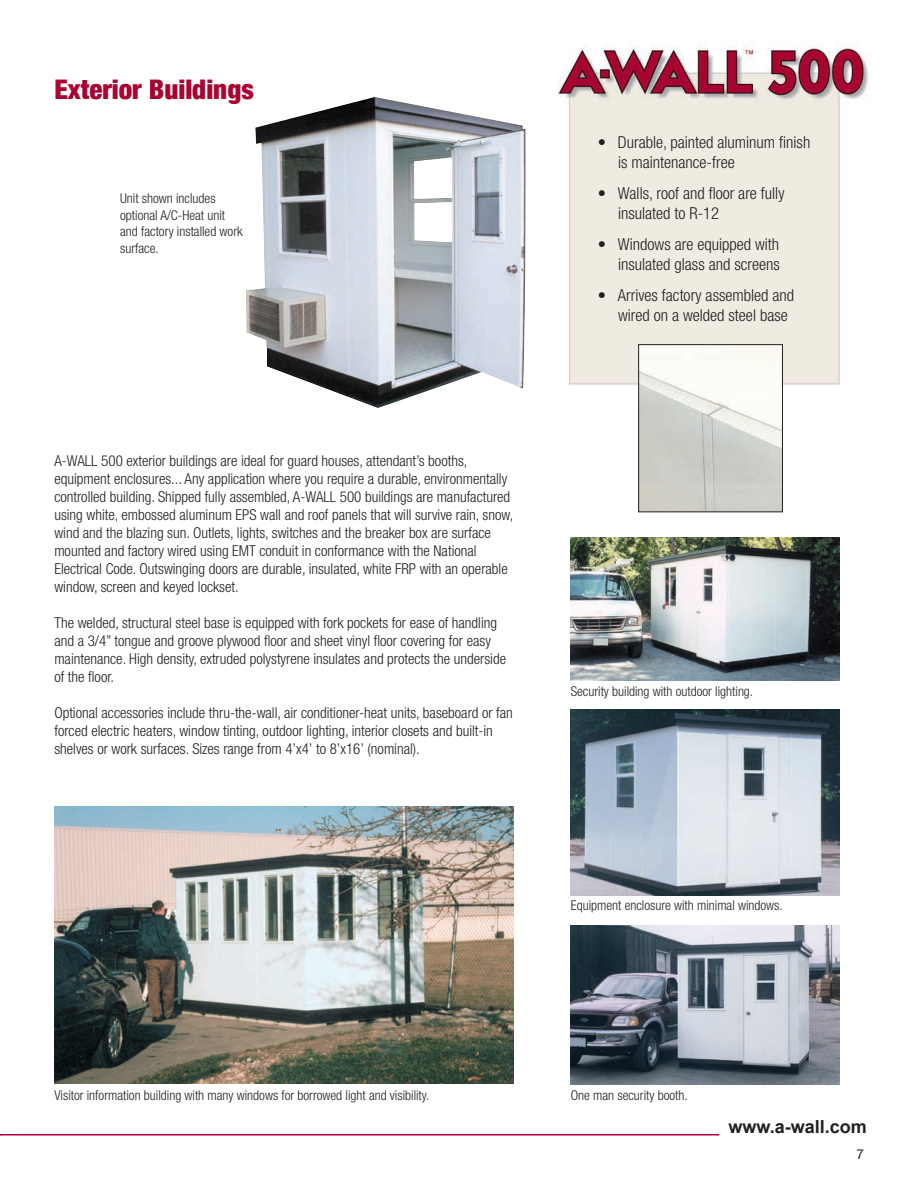
<style>
.page{position:relative;width:918px;height:1188px;background:#fff}
.page>*{position:absolute;margin:0;border:0;box-sizing:border-box;transform-origin:0 0}
.t1{font:900 condensed 27px "Helvetica Neue";color:#a90332}
.t2{font:700 18px "Arial";color:#231f20}
.t3{font:300 condensed 16.5px/19.5px "Helvetica Neue";color:#231f20}
.t4{font:300 condensed 15px/18px "Helvetica Neue";color:#231f20}
.t5{font:300 condensed 13.5px/16.5px "Helvetica Neue";color:#231f20}
.t6{font:13.5px "Helvetica Neue";color:#231f20}
</style>
<div class="page">
<img style="left:559px;top:44px;width:310px;height:342px">
<img style="left:640px;top:346px;width:141px;height:164px">
<div style="left:638px;top:344px;width:145px;height:168px;border:1px solid #231f20"></div>
<img style="left:571px;top:537px;width:268px;height:144px">
<img style="left:571px;top:710px;width:268px;height:185px">
<img style="left:571px;top:926px;width:268px;height:159px">
<img style="left:54px;top:807px;width:459px;height:276px">
<img style="left:246px;top:97px;width:280px;height:311px">
<hr style="left:0;top:1134px;width:719px;height:2px;background:#a90332">
<h1 class="t1" style="left:54px;top:67px;width:201px">Exterior Buildings</h1>
<p class="t5" style="left:120px;top:190px;width:124px">Unit shown includes optional A/C-Heat unit and factory installed work surface.</p>
<p class="t4" style="left:54px;top:451px;width:460px">A-WALL 500 exterior buildings are ideal for guard houses, attendant’s booths, equipment enclosures... Any application where you require a durable, environmentally controlled building. Shipped fully assembled, A-WALL 500 buildings are manufactured using white, embossed aluminum EPS wall and roof panels that will survive rain, snow, wind and the blazing sun. Outlets, lights, switches and the breaker box are surface mounted and factory wired using EMT conduit in conformance with the National Electrical Code. Outswinging doors are durable, insulated, white FRP with an operable window, screen and keyed lockset.</p>
<p class="t4" style="left:54px;top:613px;width:453px">The welded, structural steel base is equipped with fork pockets for ease of handling and a 3/4” tongue and groove plywood floor and sheet vinyl floor covering for easy maintenance. High density, extruded polystyrene insulates and protects the underside of the floor.</p>
<p class="t4" style="left:54px;top:703px;width:460px">Optional accessories include thru-the-wall, air conditioner-heat units, baseboard or fan forced electric heaters, window tinting, outdoor lighting, interior closets and built-in shelves or work surfaces. Sizes range from 4’x4’ to 8’x16’ (nominal).</p>
<p class="t3" style="left:618px;top:132px;width:194px;text-indent:-20px">• Durable, painted aluminum finish is maintenance-free</p>
<p class="t3" style="left:618px;top:183px;width:168px;text-indent:-20px">• Walls, roof and floor are fully insulated to R-12</p>
<p class="t3" style="left:598px;top:234px;width:184px;text-align:right">• Windows are equipped with insulated glass and screens</p>
<p class="t3" style="left:618px;top:285px;width:178px;text-indent:-20px">• Arrives factory assembled and wired on a welded steel base</p>
<p class="t5" style="left:571px;top:683px;width:184px">Security building with outdoor lighting.</p>
<p class="t5" style="left:571px;top:897px;width:214px">Equipment enclosure with minimal windows.</p>
<p class="t5" style="left:54px;top:1087px;width:377px">Visitor information building with many windows for borrowed light and visibility.</p>
<p class="t5" style="left:571px;top:1087px;width:118px">One man security booth.</p>
<p class="t2" style="left:728px;top:1116px;width:140px">www.a-wall.com</p>
<p class="t6" style="left:856px;top:1142px;width:9px">7</p>
</div>
